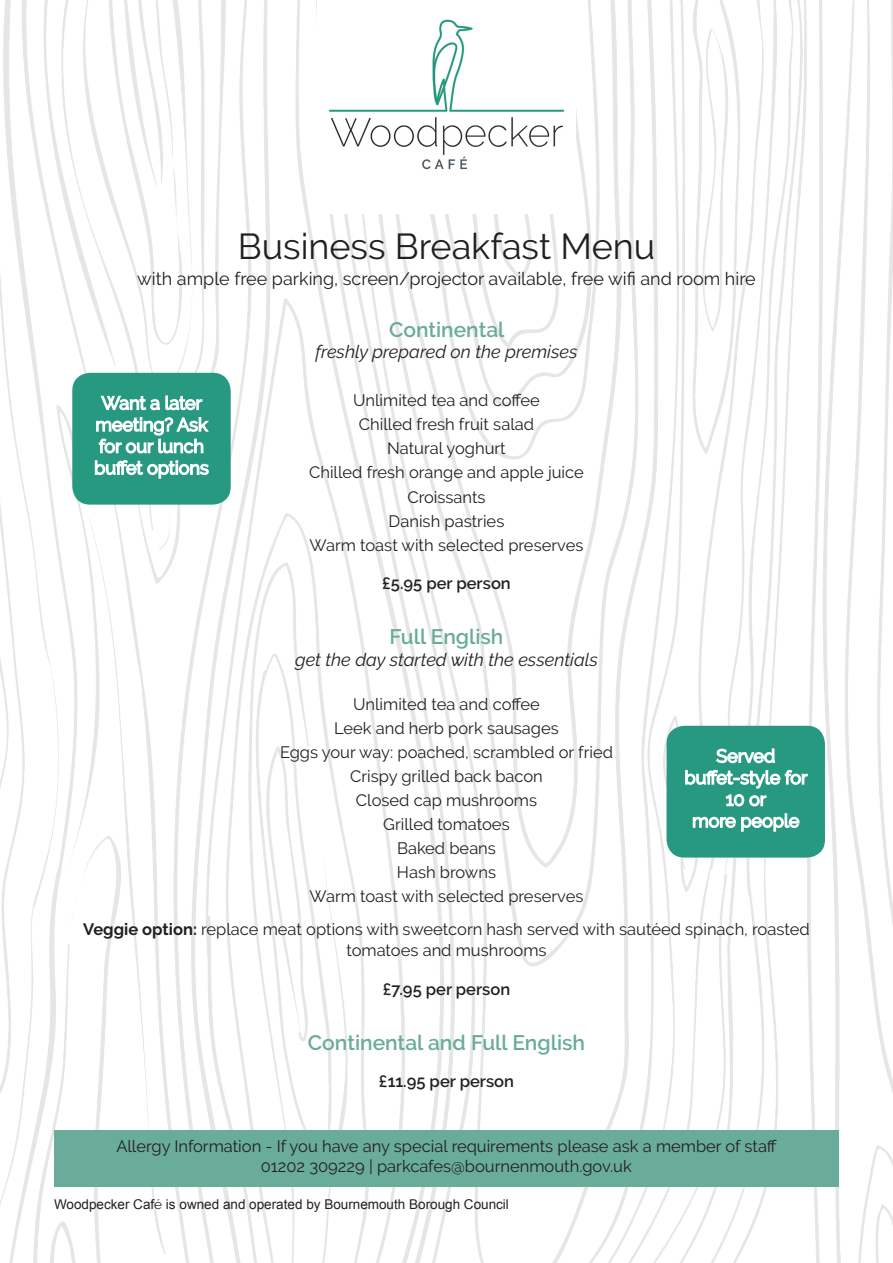
<style>
.page{position:relative;width:893px;height:1263px;background:#fff}
.page>*{position:absolute;margin:0;border:0;box-sizing:border-box;transform-origin:0 0}
.t1{font:36px "Raleway";color:#231f20}
.t2{font:600 21px "Raleway";color:#69ac99}
.t3{font:18px "Raleway";color:#231f20}
.t4{font:italic 18px "Raleway";color:#231f20}
.t5{font:16.5px/24px "Raleway";color:#231f20;text-align:center}
.t6{font:600 16.5px "Raleway";color:#231f20}
.t7{font:13.5px "Arial";color:#231f20}
.s1{font-weight:700}
.s2{font-family:"Raleway"}
</style>
<div class="page">
<img style="left:0;top:0;width:893px;height:1263px">
<img style="left:317px;top:0;width:259px;height:214px">
<div style="left:54px;top:1130px;width:785px;height:56px;background:#69ac99"></div>
<div style="left:666px;top:726px;width:159px;height:131px;background:#269980;border-radius:18px"></div>
<svg style="left:685px;top:748px;width:123px;height:84px"></svg>
<div style="left:72px;top:373px;width:159px;height:132px;background:#269980;border-radius:18px"></div>
<svg style="left:94px;top:395px;width:115px;height:84px"></svg>
<h1 class="t1" style="left:238px;top:226px;width:419px">Business Breakfast Menu</h1>
<p class="t3" style="left:137px;top:268px;width:620px">with ample free parking, screen/projector available, free wifi and room hire</p>
<p class="t2" style="left:389px;top:317px;width:117px">Continental</p>
<p class="t4" style="left:315px;top:341px;width:263px">freshly prepared on the premises</p>
<p class="t5" style="left:309px;top:388px;width:276px">Unlimited tea and coffee<br>Chilled fresh fruit salad<br>Natural yoghurt<br>Chilled fresh orange and apple juice<br>Croissants<br>Danish pastries<br>Warm toast with selected preserves</p>
<p class="t6" style="left:382px;top:574px;width:130px">£5.95 per person</p>
<p class="t2" style="left:389px;top:625px;width:116px">Full English</p>
<p class="t4" style="left:295px;top:649px;width:304px">get the day started with the essentials</p>
<p class="t5" style="left:280px;top:692px;width:334px">Unlimited tea and coffee<br>Leek and herb pork sausages<br>Eggs your way: poached, scrambled or fried<br>Crispy grilled back bacon<br>Closed cap mushrooms<br>Grilled tomatoes<br>Baked beans<br>Hash browns<br>Warm toast with selected preserves</p>
<p class="t5" style="left:83px;top:918px;width:728px;line-height:21.6px"><span class="s1">Veggie option:</span> replace meat options with sweetcorn hash served with sautéed spinach, roasted tomatoes and mushrooms</p>
<p class="t6" style="left:383px;top:979px;width:129px">£7.95 per person</p>
<p class="t2" style="left:308px;top:1030px;width:279px">Continental and Full English</p>
<p class="t6" style="left:379px;top:1071px;width:137px">£11.95 per person</p>
<p class="t5" style="left:116px;top:1136px;width:662px;line-height:19.8px">Allergy Information - If you have any special requirements please ask a member of staff<br>01202 309229 | parkcafes@bournenmouth.gov.uk</p>
<p class="t7" style="left:54px;top:1195px;width:456px">Woodpecker Caf<span class="s2">é</span> is owned and operated by Bournemouth Borough Council</p>
</div>
